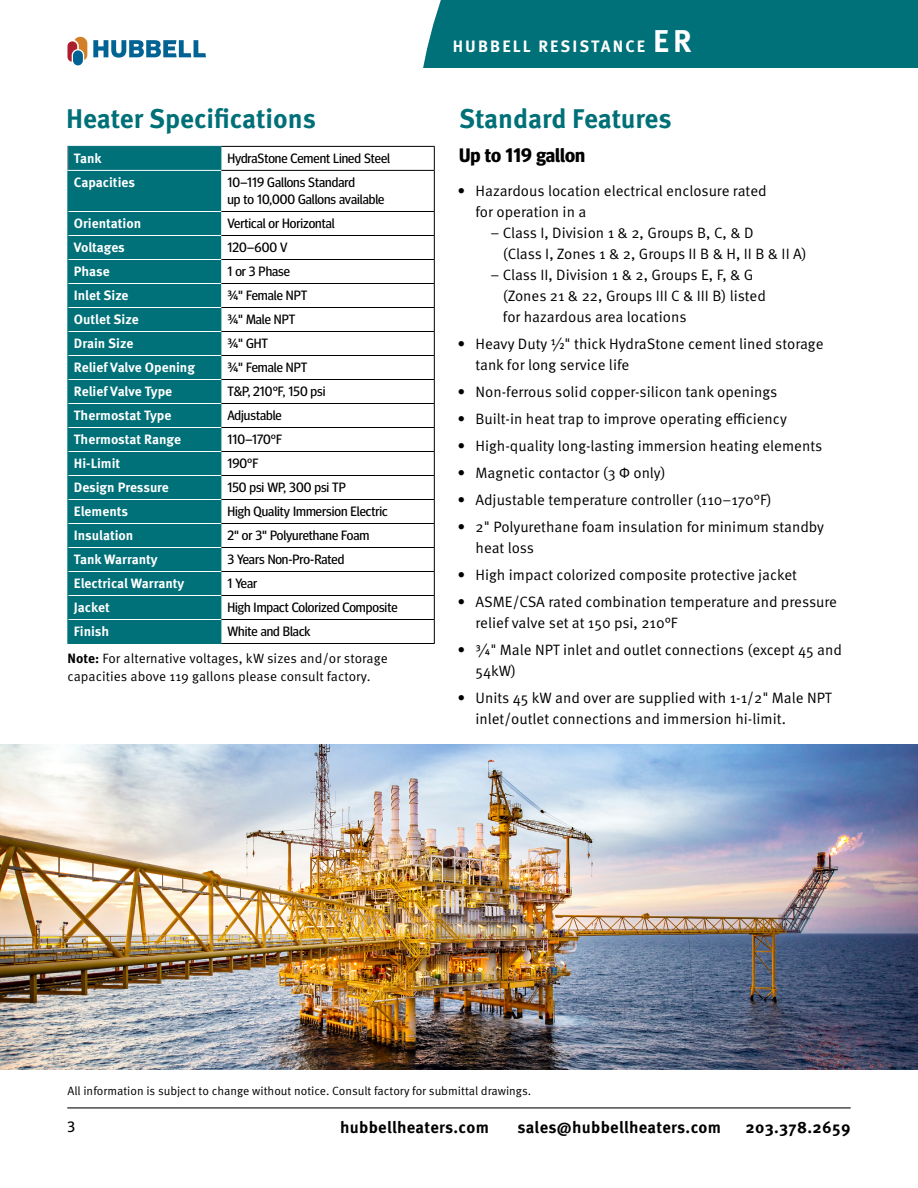
<style>
.page{position:relative;width:918px;height:1188px;background:#fff}
.page>*{position:absolute;margin:0;border:0;box-sizing:border-box;transform-origin:0 0}
.t1{font:700 27px "Meta Pro";color:#007078}
.t2{font:700 19.5px "Meta Headline Pro";color:#000}
.t3{font:700 16.5px "Meta Pro";letter-spacing:.02em;color:#000}
.t4{font:700 16.5px "Meta Pro";letter-spacing:.13em;color:#fff}
.t5{font:15px/21px "Meta Pro Norm";color:#000}
.t6{font:15px "Meta Headline Pro";color:#000}
.t7{font:13.5px/16.5px "Meta Headline Pro";color:#000}
.t8{font:700 13.5px "Meta Pro";color:#fff}
.t9{font:13.5px/18px "Meta Pro Norm";letter-spacing:.005em;color:#000}
.t10{font:12px "Meta Pro Norm";color:#000}
.s1{font-size:31.5px}
.s2{font-family:"Meta Pro";font-weight:700}
</style>
<div class="page">
<div style="left:423px;top:0;width:495px;height:68px;background:#007079"></div>
<svg style="left:68px;top:37px;width:19px;height:25px"></svg>
<div style="left:73px;top:50px;width:10px;height:15px;background:#006394;border-radius:5px"></div>
<svg style="left:93px;top:40px;width:113px;height:18px"></svg>
<hr style="left:68px;top:1107px;width:782px;height:1px;background:#636466">
<div style="left:69px;top:147px;width:152px;height:496px;background:#007079"></div>
<hr style="left:68px;top:170px;width:153px;height:1px;background:#fff">
<hr style="left:68px;top:211px;width:153px;height:1px;background:#fff">
<hr style="left:68px;top:235px;width:153px;height:1px;background:#fff">
<hr style="left:68px;top:259px;width:153px;height:1px;background:#fff">
<hr style="left:68px;top:283px;width:153px;height:1px;background:#fff">
<hr style="left:68px;top:307px;width:153px;height:1px;background:#fff">
<hr style="left:68px;top:331px;width:153px;height:1px;background:#fff">
<hr style="left:68px;top:355px;width:153px;height:1px;background:#fff">
<hr style="left:68px;top:379px;width:153px;height:1px;background:#fff">
<hr style="left:68px;top:403px;width:153px;height:1px;background:#fff">
<hr style="left:68px;top:427px;width:153px;height:1px;background:#fff">
<hr style="left:68px;top:451px;width:153px;height:1px;background:#fff">
<hr style="left:68px;top:475px;width:153px;height:1px;background:#fff">
<hr style="left:68px;top:499px;width:153px;height:1px;background:#fff">
<hr style="left:68px;top:523px;width:153px;height:1px;background:#fff">
<hr style="left:68px;top:547px;width:153px;height:1px;background:#fff">
<hr style="left:68px;top:571px;width:153px;height:1px;background:#fff">
<hr style="left:68px;top:595px;width:153px;height:1px;background:#fff">
<hr style="left:68px;top:619px;width:153px;height:1px;background:#fff">
<svg style="left:68px;top:147px;width:1px;height:23px"></svg>
<hr style="left:68px;top:146px;width:153px;height:1px;background:#007079">
<hr style="left:68px;top:171px;width:1px;height:40px;background:#007079">
<svg style="left:68px;top:211px;width:1px;height:432px"></svg>
<hr style="left:68px;top:643px;width:153px;height:1px;background:#007079">
<hr style="left:221px;top:146px;width:214px;height:1px;background:#000">
<svg style="left:221px;top:147px;width:214px;height:496px"></svg>
<hr style="left:221px;top:643px;width:214px;height:1px;background:#000">
<img style="left:0;top:745px;width:918px;height:325px">
<p class="t4" style="left:453px;top:34px;width:241px">HUBBELL RESISTANCE <span class="s1">ER</span></p>
<h1 class="t1" style="left:66px;top:98px;width:251px">Heater Specifications</h1>
<h1 class="t1" style="left:459px;top:98px;width:214px">Standard Features</h1>
<p class="t8" style="left:74px;top:147px;width:29px">Tank</p>
<p class="t7" style="left:227px;top:149px;width:164px">HydraStone Cement Lined Steel</p>
<p class="t8" style="left:74px;top:171px;width:63px">Capacities</p>
<p class="t7" style="left:227px;top:173px;width:159px">10–119 Gallons Standard<br>up to 10,000 Gallons available</p>
<p class="t8" style="left:74px;top:212px;width:69px">Orientation</p>
<p class="t7" style="left:227px;top:214px;width:109px">Vertical or Horizontal</p>
<p class="t8" style="left:74px;top:236px;width:53px">Voltages</p>
<p class="t7" style="left:227px;top:238px;width:62px">120–600 V</p>
<p class="t8" style="left:74px;top:260px;width:37px">Phase</p>
<p class="t7" style="left:227px;top:262px;width:64px">1 or 3 Phase</p>
<p class="t8" style="left:74px;top:284px;width:56px">Inlet Size</p>
<p class="t7" style="left:227px;top:286px;width:81px">¾" Female NPT</p>
<p class="t8" style="left:74px;top:308px;width:66px">Outlet Size</p>
<p class="t7" style="left:227px;top:310px;width:69px">¾" Male NPT</p>
<p class="t8" style="left:74px;top:332px;width:61px">Drain Size</p>
<p class="t7" style="left:227px;top:334px;width:42px">¾" GHT</p>
<p class="t8" style="left:74px;top:356px;width:123px">Relief Valve Opening</p>
<p class="t7" style="left:227px;top:358px;width:81px">¾" Female NPT</p>
<p class="t8" style="left:74px;top:380px;width:100px">Relief Valve Type</p>
<p class="t7" style="left:227px;top:382px;width:100px">T&amp;P, 210°F, 150 psi</p>
<p class="t8" style="left:74px;top:404px;width:99px">Thermostat Type</p>
<p class="t7" style="left:227px;top:406px;width:56px">Adjustable</p>
<p class="t8" style="left:74px;top:428px;width:109px">Thermostat Range</p>
<p class="t7" style="left:227px;top:430px;width:56px">110–170°F</p>
<p class="t8" style="left:74px;top:452px;width:48px">Hi-Limit</p>
<p class="t7" style="left:227px;top:454px;width:33px">190°F</p>
<p class="t8" style="left:74px;top:476px;width:96px">Design Pressure</p>
<p class="t7" style="left:227px;top:478px;width:120px">150 psi WP, 300 psi TP</p>
<p class="t8" style="left:74px;top:500px;width:56px">Elements</p>
<p class="t7" style="left:227px;top:502px;width:162px">High Quality Immersion Electric</p>
<p class="t8" style="left:74px;top:524px;width:61px">Insulation</p>
<p class="t7" style="left:227px;top:526px;width:144px">2" or 3" Polyurethane Foam</p>
<p class="t8" style="left:74px;top:548px;width:85px">Tank Warranty</p>
<p class="t7" style="left:227px;top:550px;width:119px">3 Years Non-Pro-Rated</p>
<p class="t8" style="left:74px;top:572px;width:112px">Electrical Warranty</p>
<p class="t7" style="left:227px;top:574px;width:31px">1 Year</p>
<p class="t8" style="left:74px;top:596px;width:37px">Jacket</p>
<p class="t7" style="left:227px;top:598px;width:172px">High Impact Colorized Composite</p>
<p class="t8" style="left:74px;top:620px;width:37px">Finish</p>
<p class="t7" style="left:227px;top:622px;width:85px">White and Black</p>
<h2 class="t2" style="left:459px;top:139px;width:128px">Up to 119 gallon</h2>
<p class="t5" style="left:476px;top:179px;width:293px;text-indent:-18px">• Hazardous location electrical enclosure rated for operation in a</p>
<p class="t5" style="left:503px;top:221px;width:305px;text-indent:-12px">– Class I, Division 1 &amp; 2, Groups B, C, &amp; D<br>(Class I, Zones 1 &amp; 2, Groups II B &amp; H, II B &amp; II A)</p>
<p class="t5" style="left:503px;top:263px;width:265px;text-indent:-12px">– Class II, Division 1 &amp; 2, Groups E, F, &amp; G (Zones 21 &amp; 22, Groups III C &amp; III B) listed for hazardous area locations</p>
<p class="t5" style="left:476px;top:332px;width:350px;text-indent:-18px">• Heavy Duty ½" thick HydraStone cement lined storage tank for long service life</p>
<p class="t5" style="left:458px;top:380px;width:321px">• Non-ferrous solid copper-silicon tank openings</p>
<p class="t5" style="left:458px;top:407px;width:331px">• Built-in heat trap to improve operating efficiency</p>
<p class="t5" style="left:458px;top:434px;width:366px">• High-quality long-lasting immersion heating elements</p>
<p class="t5" style="left:458px;top:461px;width:210px">• Magnetic contactor (3 Φ only)</p>
<p class="t5" style="left:458px;top:488px;width:316px">• Adjustable temperature controller (110–170°F)</p>
<p class="t5" style="left:476px;top:515px;width:350px;text-indent:-18px">• 2" Polyurethane foam insulation for minimum standby heat loss</p>
<p class="t5" style="left:458px;top:563px;width:341px">• High impact colorized composite protective jacket</p>
<p class="t5" style="left:476px;top:590px;width:363px;text-indent:-18px">• ASME/CSA rated combination temperature and pressure relief valve set at 150 psi, 210°F</p>
<p class="t5" style="left:476px;top:638px;width:368px;text-indent:-18px">• ¾" Male NPT inlet and outlet connections (except 45 and<br>54kW)</p>
<p class="t5" style="left:476px;top:686px;width:358px;text-indent:-18px">• Units 45 kW and over are supplied with 1-1/2" Male NPT inlet/outlet connections and immersion hi-limit.</p>
<p class="t9" style="left:68px;top:648px;width:322px"><span class="s2">Note:</span> For alternative voltages, kW sizes and/or storage capacities above 119 gallons please consult factory.</p>
<p class="t10" style="left:68px;top:1082px;width:465px">All information is subject to change without notice. Consult factory for submittal drawings.</p>
<p class="t6" style="left:68px;top:1116px;width:9px">3</p>
<p class="t3" style="left:340px;top:1114px;width:150px">hubbellheaters.com</p>
<p class="t3" style="left:518px;top:1114px;width:205px">sales@hubbellheaters.com</p>
<p class="t3" style="left:746px;top:1114px;width:106px">203.378.2659</p>
</div>
